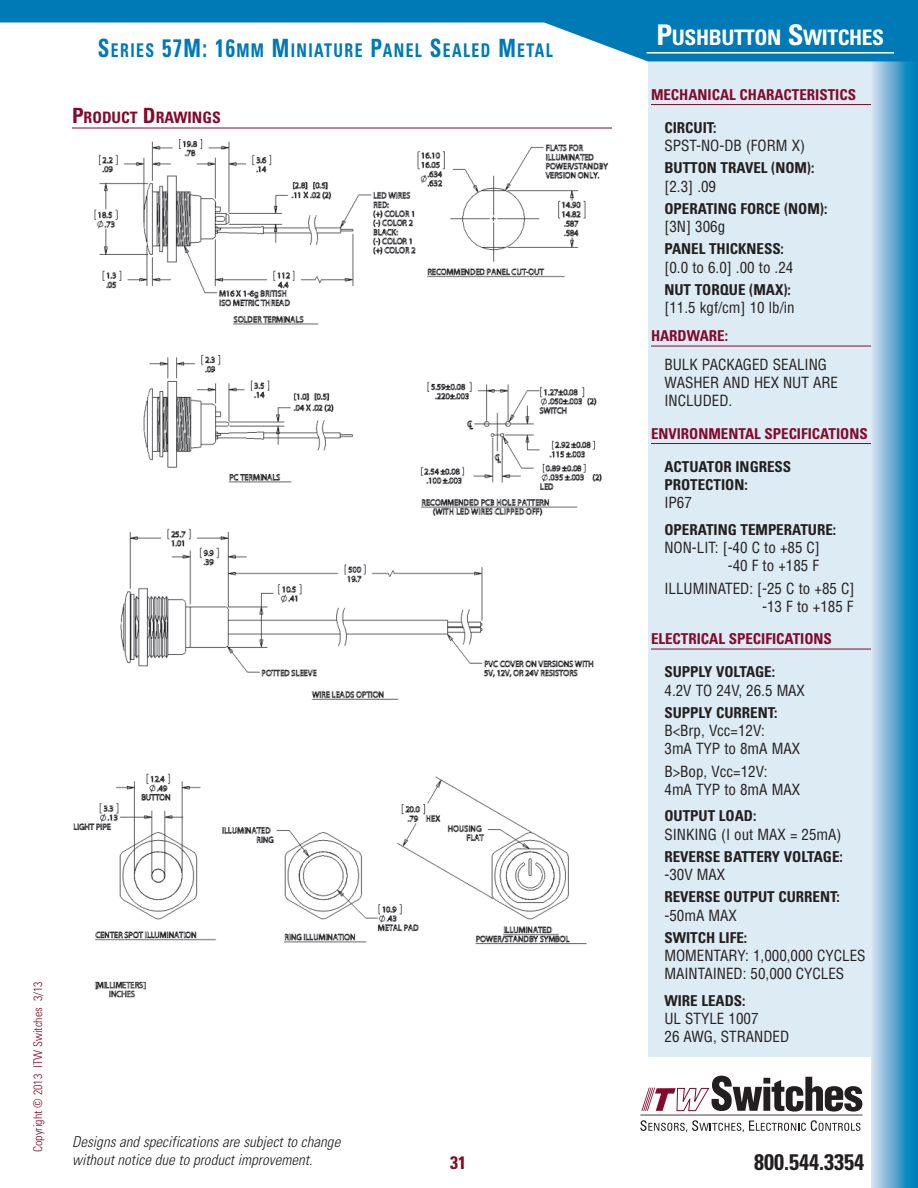
<style>
.page{position:relative;width:918px;height:1188px;background:#fff}
.page>*{position:absolute;margin:0;border:0;box-sizing:border-box;transform-origin:0 0}
.t1{font:700 condensed 22.5px "Univers";color:#231f20}
.t2{font:700 condensed 21.3px "Univers";letter-spacing:-.02em;color:#fff}
.t3{font:700 condensed 18.9px "Univers";letter-spacing:.09em;color:#007ab6;scale:.83 1}
.t4{font:700 condensed 18px "Univers";color:#830a2b}
.t5{font:700 condensed 15.75px "Univers";color:#830a2b}
.t6{font:condensed 15px/18px "Helvetica";color:#231f20}
.t7{font:700 condensed 15px/18px "Univers";color:#231f20}
.t8{font:700 condensed 15px "Univers";color:#830a2b}
.t9{font:italic 300 condensed 15px/18px "Univers";letter-spacing:.005em;color:#231f20}
.t10{font:300 condensed 12px "Univers";color:#830a2b}
.s1{font-size:25.2px}
.s2{font-size:21px}
.s3{font-size:28.5px}
</style>
<div class="page">
<div style="left:648px;top:61px;width:270px;height:996px;background:#ddebf5"></div>
<hr style="left:651px;top:104px;width:267px;height:1px;background:#830a2b">
<hr style="left:651px;top:346px;width:267px;height:1px;background:#830a2b">
<hr style="left:651px;top:443px;width:267px;height:1px;background:#830a2b">
<hr style="left:651px;top:649px;width:267px;height:1px;background:#830a2b">
<hr style="left:915px;top:0;width:3px;height:1188px;background:#007ab6">
<svg style="left:872px;top:61px;width:43px;height:1127px;background:#60abd3"></svg>
<svg style="left:0;top:0;width:915px;height:61px;fill:#007ab6"></svg>
<hr style="left:646px;top:52px;width:248px;height:2px;background:#fff">
<hr style="left:640px;top:1115px;width:223px;height:1px;background:#231f20">
<svg style="left:640px;top:1120px;width:221px;height:12px"></svg>
<svg style="left:641px;top:1076px;width:221px;height:36px"></svg>
<img style="left:74px;top:140px;width:535px;height:858px">
<hr style="left:72px;top:128px;width:540px;height:1px;background:#830a2b">
<p class="t3" style="left:98px;top:43px;width:550px"><span class="s1">S</span>ERIES <span class="s1">57M: 16</span>MM <span class="s1">M</span>INIATURE <span class="s1">P</span>ANEL <span class="s1">S</span>EALED <span class="s1">M</span>ETAL</p>
<p class="t5" style="left:72px;top:112px;width:150px"><span class="s2">P</span>RODUCT <span class="s2">D</span>RAWINGS</p>
<p class="t10" style="left:33px;top:1152px;width:172px;rotate:-90deg">Copyright © 2013 ITW Switches 3/13</p>
<p class="t9" style="left:72px;top:1134px;width:270px">Designs and specifications are subject to change without notice due to product improvement.</p>
<p class="t4" style="left:450px;top:1156px;width:17px">31</p>
<h2 class="t2" style="left:656px;top:29px;width:229px"><span class="s3">P</span>USHBUTTON <span class="s3">S</span>WITCHES</h2>
<p class="t8" style="left:651px;top:89px;width:207px">MECHANICAL CHARACTERISTICS</p>
<p class="t7" style="left:664px;top:120px;width:54px">CIRCUIT:</p>
<p class="t6" style="left:664px;top:137px;width:142px">SPST-NO-DB (FORM X)</p>
<p class="t7" style="left:664px;top:160px;width:151px">BUTTON TRAVEL (NOM):</p>
<p class="t6" style="left:664px;top:177px;width:53px">[2.3] .09</p>
<p class="t7" style="left:664px;top:201px;width:164px">OPERATING FORCE (NOM):</p>
<p class="t6" style="left:664px;top:218px;width:62px">[3N] 306g</p>
<p class="t7" style="left:664px;top:241px;width:121px">PANEL THICKNESS:</p>
<p class="t6" style="left:664px;top:258px;width:130px">[0.0 to 6.0] .00 to .24</p>
<p class="t7" style="left:664px;top:282px;width:128px">NUT TORQUE (MAX):</p>
<p class="t6" style="left:664px;top:299px;width:132px">[11.5 kgf/cm] 10 lb/in</p>
<p class="t8" style="left:651px;top:330px;width:79px">HARDWARE:</p>
<p class="t6" style="left:664px;top:356px;width:175px">BULK PACKAGED SEALING<br>WASHER AND HEX NUT ARE<br>INCLUDED.</p>
<p class="t8" style="left:651px;top:428px;width:218px">ENVIRONMENTAL SPECIFICATIONS</p>
<p class="t7" style="left:664px;top:459px;width:128px">ACTUATOR INGRESS<br>PROTECTION:</p>
<p class="t6" style="left:664px;top:494px;width:29px">IP67</p>
<p class="t7" style="left:664px;top:522px;width:173px">OPERATING TEMPERATURE:</p>
<p class="t6" style="left:664px;top:539px;width:157px;text-align:right">NON-LIT: [-40 C to +85 C] -40 F to +185 F</p>
<p class="t6" style="left:664px;top:579px;width:191px;text-align:right">ILLUMINATED: [-25 C to +85 C] -13 F to +185 F</p>
<p class="t8" style="left:651px;top:633px;width:182px">ELECTRICAL SPECIFICATIONS</p>
<p class="t7" style="left:664px;top:664px;width:112px">SUPPLY VOLTAGE:</p>
<p class="t6" style="left:664px;top:681px;width:142px">4.2V TO 24V, 26.5 MAX</p>
<p class="t7" style="left:664px;top:705px;width:115px">SUPPLY CURRENT:</p>
<p class="t6" style="left:664px;top:722px;width:137px">B&lt;Brp, Vcc=12V:<br>3mA TYP to 8mA MAX</p>
<p class="t6" style="left:664px;top:762px;width:137px">B&gt;Bop, Vcc=12V:<br>4mA TYP to 8mA MAX</p>
<p class="t7" style="left:664px;top:808px;width:93px">OUTPUT LOAD:</p>
<p class="t6" style="left:664px;top:825px;width:179px">SINKING (I out MAX = 25mA)</p>
<p class="t7" style="left:664px;top:849px;width:180px">REVERSE BATTERY VOLTAGE:</p>
<p class="t6" style="left:664px;top:866px;width:62px">-30V MAX</p>
<p class="t7" style="left:664px;top:889px;width:177px">REVERSE OUTPUT CURRENT:</p>
<p class="t6" style="left:664px;top:906px;width:74px">-50mA MAX</p>
<p class="t7" style="left:664px;top:930px;width:84px">SWITCH LIFE:</p>
<p class="t6" style="left:664px;top:947px;width:203px">MOMENTARY: 1,000,000 CYCLES<br>MAINTAINED: 50,000 CYCLES</p>
<p class="t7" style="left:664px;top:993px;width:83px">WIRE LEADS:</p>
<p class="t6" style="left:664px;top:1010px;width:126px">UL STYLE 1007<br>26 AWG, STRANDED</p>
<h1 class="t1" style="left:754px;top:1153px;width:111px">800.544.3354</h1>
</div>
